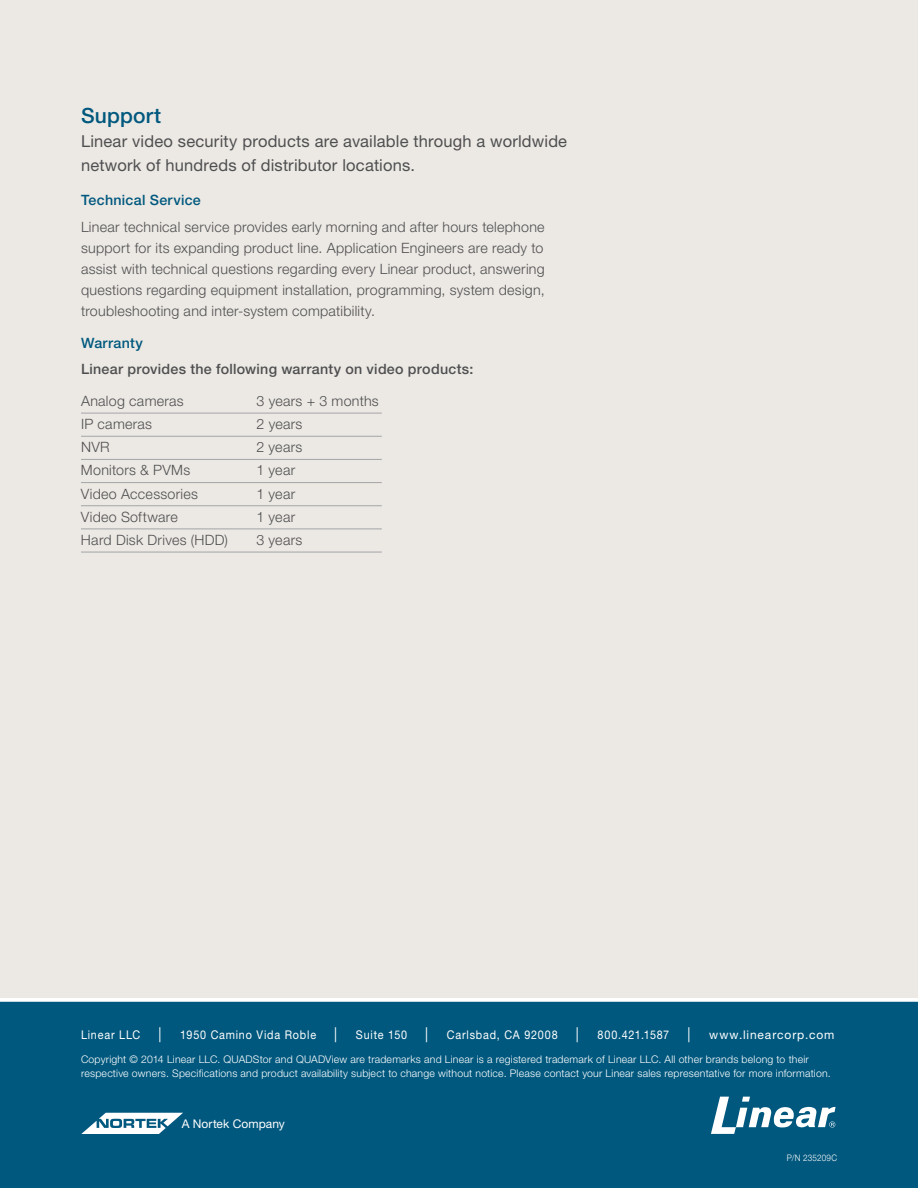
<style>
.page{position:relative;width:918px;height:1188px;background:#fff}
.page>*{position:absolute;margin:0;border:0;box-sizing:border-box;transform-origin:0 0}
.t1{font:500 21px "Helvetica Neue LT Std";color:#00587e}
.t2{font:16.5px/24px "Helvetica Neue LT Std";letter-spacing:.01em;color:#4f4f51}
.t3{font:300 14.25px/21px "Helvetica Neue LT Std";letter-spacing:.02em;color:#4f4f51;text-align:justify}
.t4{font:500 14.25px "Helvetica Neue LT Std";letter-spacing:.02em;color:#4f4f51}
.t5{font:500 14.25px "Helvetica Neue LT Std";letter-spacing:.02em;color:#00587e}
.t6{font:12px "Helvetica Neue LT Std";letter-spacing:.07em;color:#fff;scale:.9 1}
.t7{font:12px "Helvetica Neue LT Std";letter-spacing:.07em;color:#fff}
.t8{font:12px "Helvetica Neue LT Std";letter-spacing:.005em;color:#fff}
.t9{font:300 10.5px/13.5px "Helvetica Neue LT Std";letter-spacing:.02em;color:#fff}
.t10{font:300 9px "Helvetica Neue LT Std";letter-spacing:.025em;color:#fff;scale:.9 1}
.s1{font-size:15px}
</style>
<div class="page">
<div style="left:0;top:0;width:918px;height:1005px;background:#ece9e4"></div>
<div style="left:0;top:999px;width:918px;height:189px;background:#00587e"></div>
<svg style="left:711px;top:1097px;width:125px;height:37px"></svg>
<hr style="left:81px;top:413px;width:301px;height:1px;background:#a3a5a8">
<hr style="left:81px;top:436px;width:301px;height:1px;background:#a3a5a8">
<hr style="left:81px;top:459px;width:301px;height:1px;background:#a3a5a8">
<hr style="left:81px;top:482px;width:301px;height:1px;background:#a3a5a8">
<hr style="left:81px;top:505px;width:301px;height:1px;background:#a3a5a8">
<hr style="left:81px;top:529px;width:301px;height:1px;background:#a3a5a8">
<hr style="left:81px;top:552px;width:301px;height:1px;background:#a3a5a8">
<svg style="left:0;top:998px;width:918px;height:4px;background:#f0f5f7"></svg>
<svg style="left:81px;top:1113px;width:102px;height:21px"></svg>
<h1 class="t1" style="left:81px;top:103px;width:82px">Support</h1>
<p class="t2" style="left:81px;top:129px;width:488px">Linear video security products are available through a worldwide network of hundreds of distributor locations.</p>
<p class="t5" style="left:81px;top:192px;width:121px">Technical Service</p>
<p class="t3" style="left:81px;top:216px;width:465px">Linear technical service provides early morning and after hours telephone support for its expanding product line. Application Engineers are ready to assist with technical questions regarding every Linear product, answering questions regarding equipment installation, programming, system design, troubleshooting and inter-system compatibility.</p>
<p class="t5" style="left:81px;top:334px;width:64px">Warranty</p>
<p class="t4" style="left:81px;top:361px;width:394px">Linear provides the following warranty on video products:</p>
<p class="t3" style="left:81px;top:390px;width:104px">Analog cameras</p>
<p class="t3" style="left:257px;top:390px;width:124px">3 years + 3 months</p>
<p class="t3" style="left:81px;top:413px;width:73px">IP cameras</p>
<p class="t3" style="left:257px;top:413px;width:47px">2 years</p>
<p class="t3" style="left:81px;top:436px;width:30px">NVR</p>
<p class="t3" style="left:256px;top:436px;width:47px">2 years</p>
<p class="t3" style="left:81px;top:460px;width:111px">Monitors &amp; PVMs</p>
<p class="t3" style="left:256px;top:460px;width:40px">1 year</p>
<p class="t3" style="left:81px;top:483px;width:119px">Video Accessories</p>
<p class="t3" style="left:256px;top:483px;width:40px">1 year</p>
<p class="t3" style="left:81px;top:506px;width:98px">Video Software</p>
<p class="t3" style="left:256px;top:506px;width:40px">1 year</p>
<p class="t3" style="left:81px;top:529px;width:149px">Hard Disk Drives (HDD)</p>
<p class="t3" style="left:256px;top:529px;width:47px">3 years</p>
<p class="t6" style="left:81px;top:1027px;width:91px">Linear LLC <span class="s1">|</span></p>
<p class="t6" style="left:180px;top:1027px;width:176px">1950 Camino Vida Roble <span class="s1">|</span></p>
<p class="t6" style="left:356px;top:1027px;width:82px">Suite 150 <span class="s1">|</span></p>
<p class="t6" style="left:447px;top:1027px;width:148px">Carlsbad, CA 92008 <span class="s1">|</span></p>
<p class="t6" style="left:598px;top:1027px;width:105px">800.421.1587 <span class="s1">|</span></p>
<p class="t7" style="left:709px;top:1027px;width:127px">www.linearcorp.com</p>
<p class="t9" style="left:81px;top:1052px;width:751px">Copyright © 2014 Linear LLC. QUADStor and QUADView are trademarks and Linear is a registered trademark of Linear LLC. All other brands belong to their respective owners. Specifications and product availability subject to change without notice. Please contact your Linear sales representative for more information.</p>
<p class="t8" style="left:182px;top:1116px;width:105px">A Nortek Company</p>
<p class="t10" style="left:787px;top:1153px;width:57px">P/N 235209C</p>
</div>
